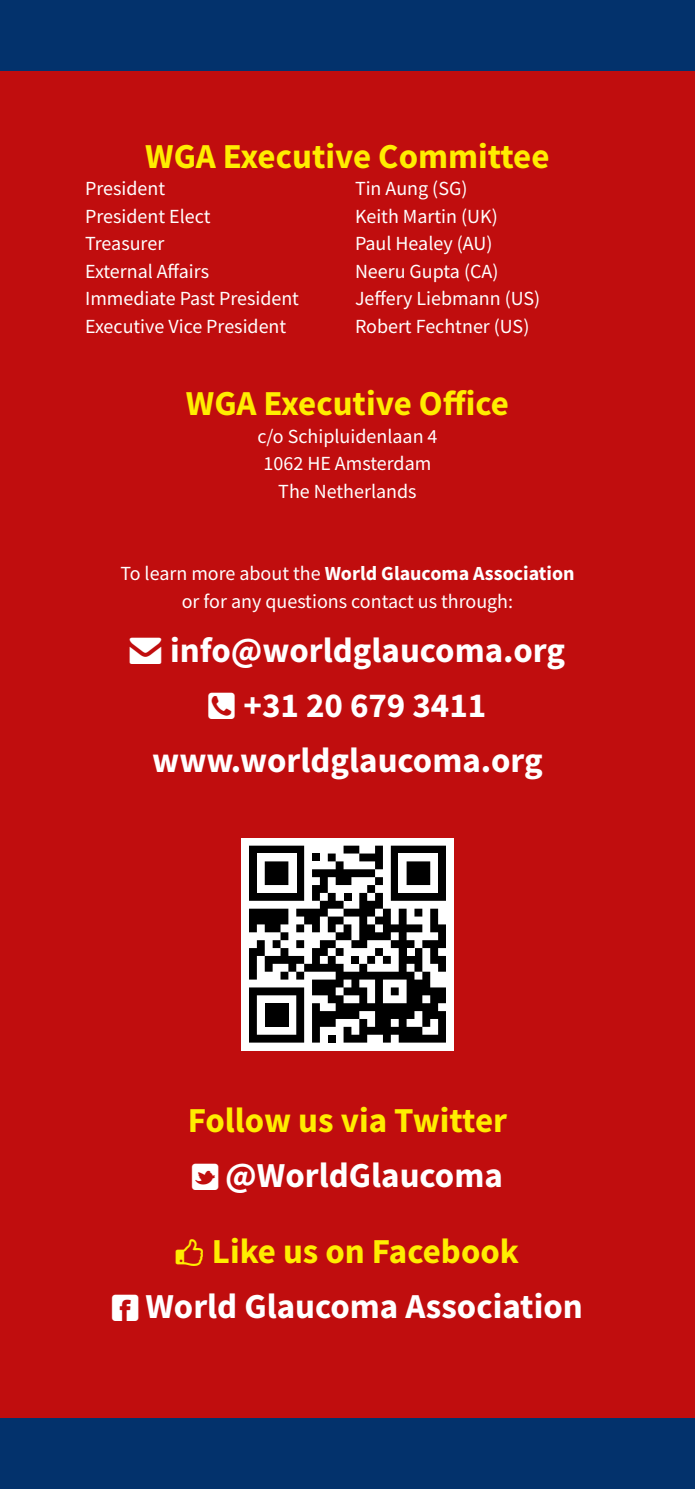
<style>
.page{position:relative;width:695px;height:1489px;background:#fff}
.page>*{position:absolute;margin:0;border:0;box-sizing:border-box;transform-origin:0 0}
.t1{font:700 35px "Source Sans Pro";color:#fff}
.t2{font:700 35px "Source Sans Pro";color:#ffed00}
.t3{font:20px/27.5px "Source Sans Pro";color:#fff}
.s1{font-weight:700}
</style>
<div class="page">
<div style="left:0;top:0;width:694px;height:1488px;background:#c00d0e"></div>
<div style="left:0;top:1417px;width:694px;height:71px;background:#03326c"></div>
<div style="left:0;top:0;width:694px;height:71px;background:#03326c"></div>
<div style="left:241px;top:837px;width:213px;height:213px;background:#fff"></div>
<svg style="left:249px;top:845px;width:197px;height:197px"></svg>
<div style="left:328px;top:1034px;width:7px;height:8px;background:#000"></div>
<h1 class="t2" style="left:145px;top:132px;width:406px">WGA Executive Committee</h1>
<p class="t3" style="left:85px;top:175px;width:215px">President<br>President Elect<br>Treasurer<br>External Affairs<br>Immediate Past President<br>Executive Vice President</p>
<p class="t3" style="left:355px;top:175px;width:187px">Tin Aung (SG)<br>Keith Martin (UK)<br>Paul Healey (AU)<br>Neeru Gupta (CA)<br>Jeffery Liebmann (US)<br>Robert Fechtner (US)</p>
<h1 class="t2" style="left:186px;top:380px;width:324px">WGA Executive Office</h1>
<p class="t3" style="left:257px;top:422px;width:182px;text-align:center">c/o Schipluidenlaan 4<br>1062 HE Amsterdam<br>The Netherlands</p>
<p class="t3" style="left:120px;top:560px;width:455px;text-align:center">To learn more about the <span class="s1">World Glaucoma Association </span>or for any questions contact us through:</p>
<h1 class="t1" style="left:130px;top:626px;width:436px">→ info@worldglaucoma.org</h1>
<h1 class="t1" style="left:243px;top:681px;width:244px">+31 20 679 3411</h1>
<h1 class="t1" style="left:152px;top:736px;width:392px">www.worldglaucoma.org</h1>
<h1 class="t2" style="left:188px;top:1096px;width:321px">Follow us via Twitter</h1>
<h1 class="t1" style="left:225px;top:1151px;width:279px">@WorldGlaucoma</h1>
<h1 class="t2" style="left:212px;top:1227px;width:308px">Like us on Facebook</h1>
<h1 class="t1" style="left:145px;top:1282px;width:439px">World Glaucoma Association</h1>
</div>
